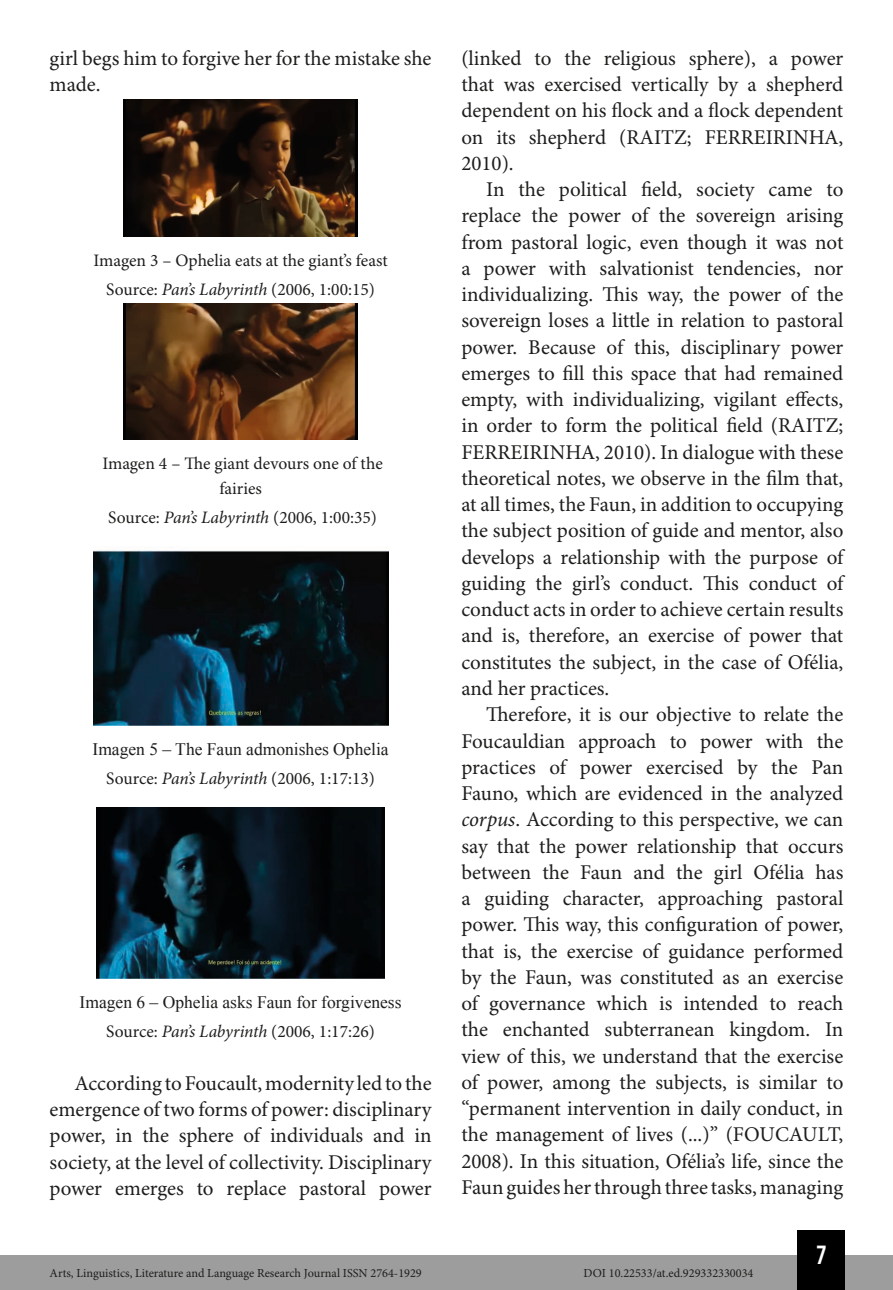
<style>
.page{position:relative;width:893px;height:1290px;background:#fff}
.page>*{position:absolute;margin:0;border:0;box-sizing:border-box;transform-origin:0 0}
.t1{font:26.25px "Bebas Kai";color:#fff}
.t2{font:21px/26.2px "Minion Pro";color:#1d1d1b;text-align:justify}
.t3{font:17.5px/29.4px "Minion Pro";color:#1d1d1b;text-align:center}
.t4{font:17.5px "Times New Roman";color:#1d1d1b}
.t5{font:12.25px "Minion Pro";color:#1d1d1b}
.s1{font-style:italic}
</style>
<div class="page">
<div style="left:0;top:1255px;width:893px;height:35px;background:#9d9d9d"></div>
<div style="left:797px;top:1230px;width:48px;height:60px;background:#000"></div>
<img style="left:124px;top:100px;width:233px;height:136px">
<img style="left:124px;top:303px;width:234px;height:137px">
<img style="left:93px;top:550px;width:295px;height:175px">
<img style="left:97px;top:807px;width:287px;height:171px">
<p class="t2" style="left:50px;top:46px;width:383px">girl begs him to forgive her for the mistake she made.</p>
<p class="t3" style="left:93px;top:246px;width:296px">Imagen 3 – Ophelia eats at the giant’s feast<br>Source: <span class="s1">Pan’s Labyrinth</span> (2006, 1:00:15)</p>
<p class="t3" style="left:102px;top:452px;width:282px;line-height:24.5px">Imagen 4 – The giant devours one of the fairies</p>
<p class="t3" style="left:108px;top:503px;width:270px">Source: <span class="s1">Pan’s Labyrinth</span> (2006, 1:00:35)</p>
<p class="t4" style="left:93px;top:737px;width:298px">Imagen 5 – The Faun admonishes Ophelia</p>
<p class="t3" style="left:106px;top:764px;width:270px">Source: <span class="s1">Pan’s Labyrinth</span> (2006, 1:17:13)</p>
<p class="t4" style="left:80px;top:990px;width:323px">Imagen 6 – Ophelia asks Faun for forgiveness</p>
<p class="t3" style="left:106px;top:1018px;width:270px">Source: <span class="s1">Pan’s Labyrinth</span> (2006, 1:17:26)</p>
<p class="t2" style="left:50px;top:1071px;width:384px;text-indent:25px">According to Foucault, modernity led to the emergence of two forms of power: disciplinary power, in the sphere of individuals and in society, at the level of collectivity. Disciplinary power emerges to replace pastoral power</p>
<p class="t2" style="left:461px;top:46px;width:384px">(linked to the religious sphere), a power that was exercised vertically by a shepherd dependent on his flock and a flock dependent on its shepherd (RAITZ; FERREIRINHA, 2010).</p>
<p class="t2" style="left:461px;top:177px;width:384px;text-indent:25px">In the political field, society came to replace the power of the sovereign arising from pastoral logic, even though it was not a power with salvationist tendencies, nor individualizing. This way, the power of the sovereign loses a little in relation to pastoral power. Because of this, disciplinary power emerges to fill this space that had remained empty, with individualizing, vigilant effects, in order to form the political field (RAITZ; FERREIRINHA, 2010). In dialogue with these theoretical notes, we observe in the film that, at all times, the Faun, in addition to occupying the subject position of guide and mentor, also develops a relationship with the purpose of guiding the girl’s conduct. This conduct of conduct acts in order to achieve certain results and is, therefore, an exercise of power that constitutes the subject, in the case of Ofélia, and her practices.</p>
<p class="t2" style="left:461px;top:702px;width:384px;text-indent:25px">Therefore, it is our objective to relate the Foucauldian approach to power with the practices of power exercised by the Pan Fauno, which are evidenced in the analyzed <span class="s1">corpus</span>. According to this perspective, we can say that the power relationship that occurs between the Faun and the girl Ofélia has a guiding character, approaching pastoral power. This way, this configuration of power, that is, the exercise of guidance performed by the Faun, was constituted as an exercise of governance which is intended to reach the enchanted subterranean kingdom. In view of this, we understand that the exercise of power, among the subjects, is similar to “permanent intervention in daily conduct, in the management of lives (...)” (FOUCAULT, 2008). In this situation, Ofélia’s life, since the Faun guides her through three tasks, managing</p>
<p class="t1" style="left:817px;top:1241px;width:11px">7</p>
<p class="t5" style="left:50px;top:1266px;width:374px">Arts, Linguistics, Literature and Language Research Journal ISSN 2764-1929</p>
<p class="t5" style="left:584px;top:1266px;width:171px">DOI 10.22533/at.ed.929332330034</p>
</div>
